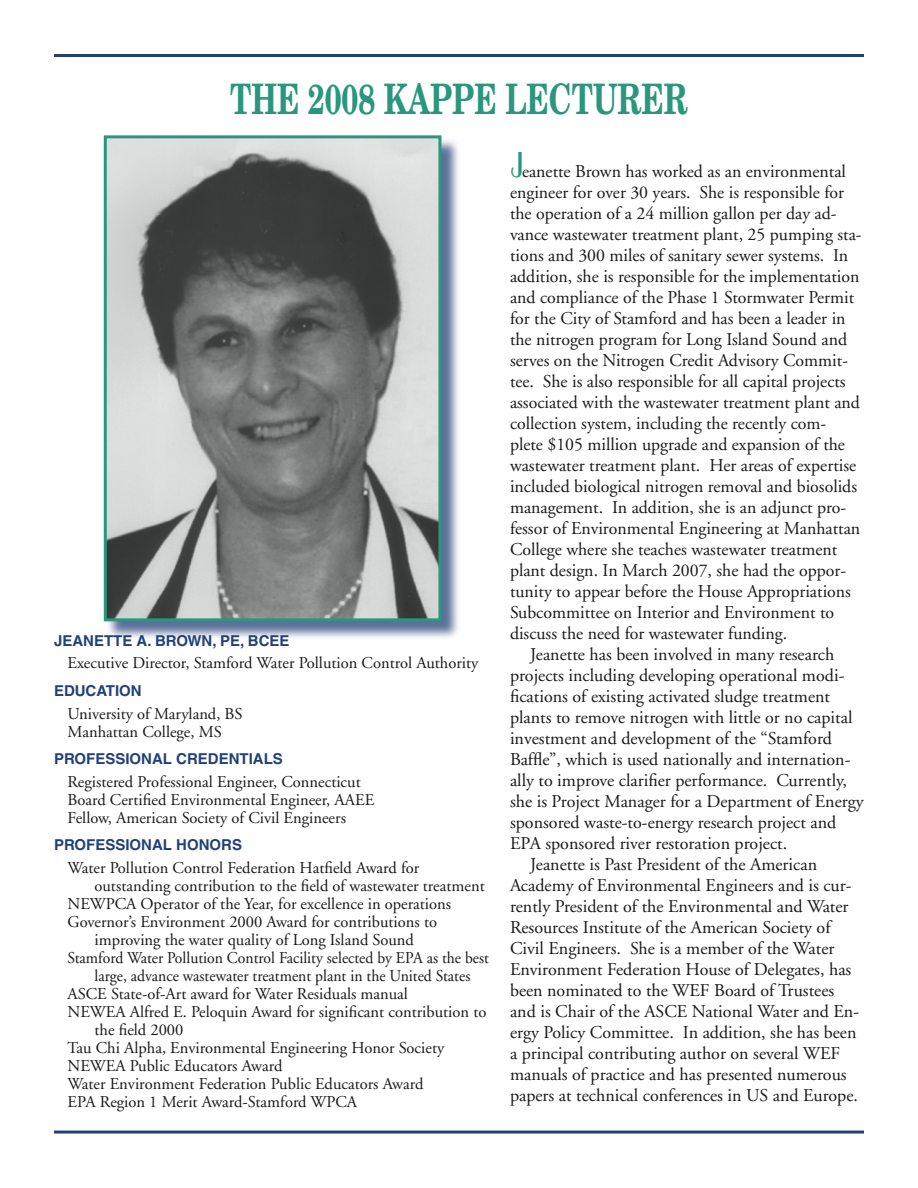
<style>
.page{position:relative;width:918px;height:1188px;background:#fff}
.page>*{position:absolute;margin:0;border:0;box-sizing:border-box;transform-origin:0 0}
.t1{font:700 42px "New Century Schlbk";color:#2a977d;scale:.7 1}
.Bio_1st_letter{font:37.5px "Britannic Light DTC";color:#2a977d}
.BioText_1st_line{font:18px/21px "Adobe Garamond";color:#191919}
.Bio_Text{font:18px/21px "Adobe Garamond";color:#191919}
.Bio_List{font:16.5px/18px "Adobe Garamond";color:#191919}
.Bio_List-2{font:16.5px/18px "Adobe Garamond";color:#191919;text-align:center;scale:.95 1}
.Bio_Head{font:700 15px "Helvetica";color:#224177}
</style>
<div class="page">
<div style="left:105px;top:136px;width:357px;height:506px;background:#224177;opacity:.75"></div>
<img style="left:108px;top:139px;width:329px;height:478px">
<div style="left:104px;top:135px;width:337px;height:486px;border:3px solid #2a977d"></div>
<hr style="left:54px;top:54px;width:864px;height:3px;background:#224177">
<hr style="left:54px;top:1131px;width:864px;height:3px;background:#224177">
<svg style="left:864px;top:54px;width:54px;height:3px"></svg>
<svg style="left:864px;top:1131px;width:54px;height:3px"></svg>
<p class="t1" style="left:230px;top:72px;width:655px">THE 2008 KAPPE LECTURER</p>
<p class="Bio_Head" style="left:54px;top:632px;width:237px">JEANETTE A. BROWN, PE, BCEE</p>
<p class="Bio_List" style="left:68px;top:655px;width:412px">Executive Director, Stamford Water Pollution Control Authority</p>
<p class="Bio_Head" style="left:54px;top:682px;width:89px">EDUCATION</p>
<p class="Bio_List" style="left:68px;top:705px;width:177px">University of Maryland, BS</p>
<p class="Bio_List" style="left:68px;top:723px;width:156px">Manhattan College, MS</p>
<p class="Bio_Head" style="left:54px;top:750px;width:230px">PROFESSIONAL CREDENTIALS</p>
<p class="Bio_List" style="left:68px;top:773px;width:295px">Registered Professional Engineer, Connecticut</p>
<p class="Bio_List" style="left:68px;top:791px;width:308px">Board Certified Environmental Engineer, AAEE</p>
<p class="Bio_List" style="left:68px;top:809px;width:280px">Fellow, American Society of Civil Engineers</p>
<p class="Bio_Head" style="left:54px;top:836px;width:190px">PROFESSIONAL HONORS</p>
<p class="Bio_List" style="left:94px;top:859px;width:392px;text-indent:-27px">Water Pollution Control Federation Hatfield Award for outstanding contribution to the field of wastewater treatment</p>
<p class="Bio_List" style="left:68px;top:895px;width:385px">NEWPCA Operator of the Year, for excellence in operations</p>
<p class="Bio_List" style="left:68px;top:913px;width:371px;text-align:center">Governor’s Environment 2000 Award for contributions to improving the water quality of Long Island Sound</p>
<p class="Bio_List-2" style="left:68px;top:949px;width:445px">Stamford Water Pollution Control Facility selected by EPA as the best large, advance wastewater treatment plant in the United States</p>
<p class="Bio_List" style="left:68px;top:985px;width:342px">ASCE State-of-Art award for Water Residuals manual</p>
<p class="Bio_List" style="left:94px;top:1003px;width:393px;text-indent:-27px">NEWEA Alfred E. Peloquin Award for significant contribution to the field 2000</p>
<p class="Bio_List" style="left:68px;top:1039px;width:378px">Tau Chi Alpha, Environmental Engineering Honor Society</p>
<p class="Bio_List" style="left:68px;top:1057px;width:216px">NEWEA Public Educators Award</p>
<p class="Bio_List" style="left:68px;top:1075px;width:358px">Water Environment Federation Public Educators Award</p>
<p class="Bio_List" style="left:68px;top:1093px;width:291px">EPA Region 1 Merit Award-Stamford WPCA</p>
<p class="Bio_1st_letter" style="left:511px;top:145px;width:14px">J</p>
<p class="BioText_1st_line" style="left:510px;top:161px;width:353px;text-indent:12px">eanette Brown has worked as an environmental engineer for over 30 years. She is responsible for the operation of a 24 million gallon per day ad&shy;vance wastewater treatment plant, 25 pumping sta&shy;tions and 300 miles of sanitary sewer systems. In addition, she is responsible for the implementation and compliance of the Phase 1 Stormwater Permit for the City of Stamford and has been a leader in the nitrogen program for Long Island Sound and serves on the Nitrogen Credit Advisory Commit&shy;tee. She is also responsible for all capital projects associated with the wastewater treatment plant and collection system, including the recently com&shy;plete $105 million upgrade and expansion of the wastewater treatment plant. Her areas of expertise included biological nitrogen removal and biosolids management. In addition, she is an adjunct pro&shy;fessor of Environmental Engineering at Manhattan College where she teaches wastewater treatment plant design. In March 2007, she had the oppor&shy;tunity to appear before the House Appropriations Subcommittee on Interior and Environment to discuss the need for wastewater funding.</p>
<p class="Bio_Text" style="left:510px;top:644px;width:355px;text-indent:20px">Jeanette has been involved in many research projects including developing operational modi&shy;fications of existing activated sludge treatment plants to remove nitrogen with little or no capital investment and development of the “Stamford Baffle”, which is used nationally and internation&shy;ally to improve clarifier performance. Currently, she is Project Manager for a Department of Energy sponsored waste-to-energy research project and EPA sponsored river restoration project.</p>
<p class="Bio_Text" style="left:510px;top:854px;width:351px;text-indent:20px">Jeanette is Past President of the American Academy of Environmental Engineers and is cur&shy;rently President of the Environmental and Water Resources Institute of the American Society of Civil Engineers. She is a member of the Water Environment Federation House of Delegates, has been nominated to the WEF Board of Trustees and is Chair of the ASCE National Water and En&shy;ergy Policy Committee. In addition, she has been a principal contributing author on several WEF manuals of practice and has presented numerous papers at technical conferences in US and Europe.</p>
</div>
